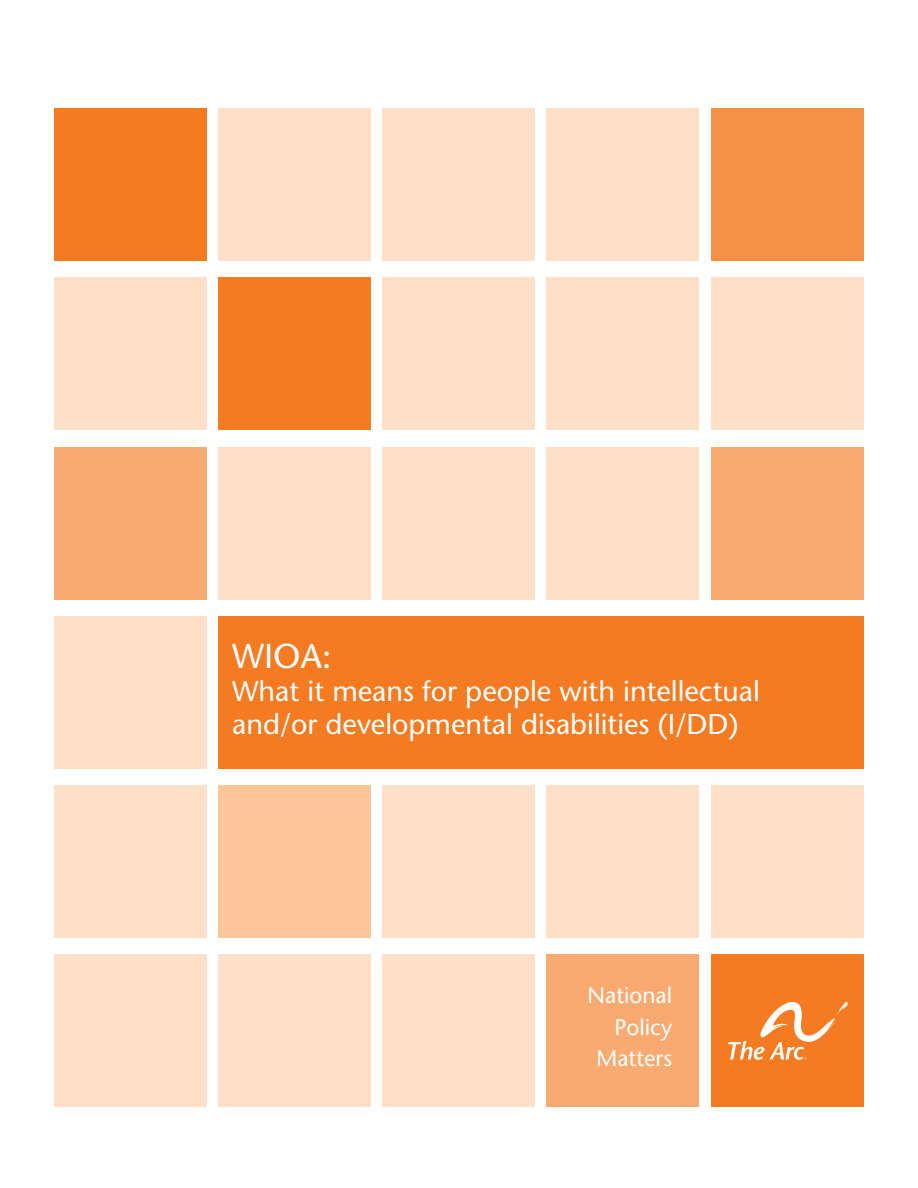
<style>
.page{position:relative;width:918px;height:1188px;background:#fff}
.page>*{position:absolute;margin:0;border:0;box-sizing:border-box;transform-origin:0 0}
.t1{font:500 34.5px "Stone Sans Std";color:#fff}
.t2{font:500 28.5px/33px "Stone Sans Std";color:#fff}
.t3{font:500 22.5px "Stone Sans Std";color:#fff}
</style>
<div class="page">
<div style="left:54px;top:109px;width:152px;height:152px;background:#f47b21"></div>
<div style="left:54px;top:278px;width:152px;height:152px;background:#fde0c7"></div>
<div style="left:54px;top:447px;width:152px;height:152px;background:#f9aa70"></div>
<div style="left:54px;top:616px;width:152px;height:153px;background:#fde0c7"></div>
<div style="left:54px;top:785px;width:152px;height:153px;background:#fde0c7"></div>
<div style="left:54px;top:955px;width:152px;height:152px;background:#fde0c7"></div>
<div style="left:218px;top:109px;width:153px;height:152px;background:#fde0c7"></div>
<div style="left:218px;top:278px;width:153px;height:152px;background:#f47b21"></div>
<div style="left:218px;top:447px;width:153px;height:152px;background:#fde0c7"></div>
<div style="left:218px;top:616px;width:646px;height:153px;background:#f47b21"></div>
<div style="left:218px;top:785px;width:153px;height:153px;background:#fcc699"></div>
<div style="left:218px;top:955px;width:153px;height:152px;background:#fde0c7"></div>
<div style="left:382px;top:109px;width:153px;height:152px;background:#fde0c7"></div>
<div style="left:382px;top:278px;width:153px;height:152px;background:#fde0c7"></div>
<div style="left:382px;top:447px;width:153px;height:152px;background:#fde0c7"></div>
<div style="left:382px;top:785px;width:153px;height:153px;background:#fde0c7"></div>
<div style="left:382px;top:955px;width:153px;height:152px;background:#fde0c7"></div>
<div style="left:547px;top:109px;width:152px;height:152px;background:#fde0c7"></div>
<div style="left:547px;top:278px;width:152px;height:152px;background:#fde0c7"></div>
<div style="left:547px;top:447px;width:152px;height:152px;background:#fde0c7"></div>
<div style="left:547px;top:785px;width:152px;height:153px;background:#fde0c7"></div>
<div style="left:547px;top:955px;width:152px;height:152px;background:#f9aa70"></div>
<div style="left:711px;top:109px;width:152px;height:152px;background:#f69246"></div>
<div style="left:711px;top:278px;width:152px;height:152px;background:#fde0c7"></div>
<div style="left:711px;top:447px;width:152px;height:152px;background:#f9aa70"></div>
<div style="left:711px;top:785px;width:152px;height:153px;background:#fde0c7"></div>
<div style="left:711px;top:955px;width:152px;height:152px;background:#f47b21"></div>
<svg style="left:728px;top:1002px;width:120px;height:58px"></svg>
<p class="t1" style="left:232px;top:635px;width:101px">WIOA:</p>
<p class="t2" style="left:232px;top:674px;width:529px">What it means for people with intellectual and/or developmental disabilities (I/DD)</p>
<p class="t3" style="left:588px;top:982px;width:86px">National</p>
<p class="t3" style="left:615px;top:1013px;width:59px">Policy</p>
<p class="t3" style="left:597px;top:1045px;width:77px">Matters</p>
</div>
